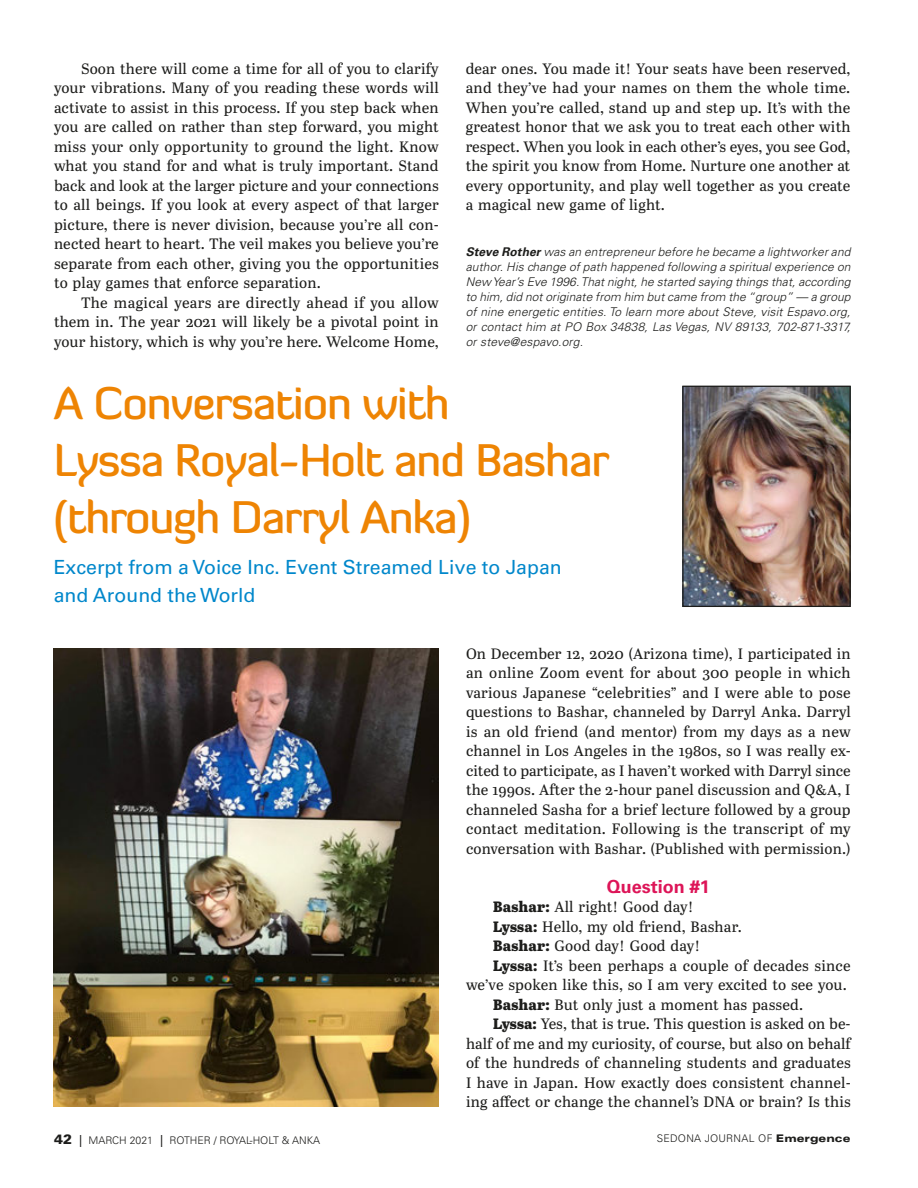
<style>
.page{position:relative;width:918px;height:1188px;background:#fff}
.page>*{position:absolute;margin:0;border:0;box-sizing:border-box;transform-origin:0 0}
.t1{font:500 45px/57px "Diavlo";letter-spacing:-.025em;color:#ee8403}
.t2{font:19.5px/28.5px "Univers LT Std";color:#0087cb}
.t3{font:700 18px "Univers LT Std";color:#dd1558}
.t4{font:15px/19.5px "Abril Text";color:#1d1d1b;text-align:justify}
.t5{font:italic 300 12px/15px "Univers LT Std";letter-spacing:.015em;color:#1d1d1b;text-align:justify}
.t6{font:300 10.5px "Univers LT Std";color:#1d1d1b}
.t7{font:300 10.5px "Univers LT Std";letter-spacing:.03em;color:#1d1d1b}
.s1{font-weight:700}
.s2{font-weight:800}
.s3{font-weight:900;font-size:13.5px}
.s4{font-weight:400;font-size:12px}
.s5{font-weight:900;font-stretch:expanded}
</style>
<div class="page">
<img style="left:684px;top:388px;width:165px;height:217px">
<div style="left:682px;top:386px;width:169px;height:221px;border:1px solid #1d1d1b"></div>
<img style="left:53px;top:648px;width:386px;height:459px">
<p class="t4" style="left:54px;top:58px;width:386px;text-indent:27px">Soon there will come a time for all of you to clarify your vibrations. Many of you reading these words will activate to assist in this process. If you step back when you are called on rather than step forward, you might miss your only opportunity to ground the light. Know what you stand for and what is truly important. Stand back and look at the larger picture and your connections to all beings. If you look at every aspect of that larger picture, there is never division, because you’re all con&shy;nected heart to heart. The veil makes you believe you’re separate from each other, giving you the opportunities to play games that enforce separation.</p>
<p class="t4" style="left:54px;top:292px;width:386px;text-indent:27px">The magical years are directly ahead if you allow them in. The year 2021 will likely be a pivotal point in your history, which is why you’re here. Welcome Home,</p>
<p class="t4" style="left:466px;top:58px;width:386px">dear ones. You made it! Your seats have been reserved, and they’ve had your names on them the whole time.<br>When you’re called, stand up and step up. It’s with the greatest honor that we ask you to treat each other with respect. When you look in each other’s eyes, you see God, the spirit you know from Home. Nurture one another at every opportunity, and play well together as you create a magical new game of light.</p>
<p class="t5" style="left:466px;top:245px;width:386px"><span class="s1">Steve Rother</span> was an entrepreneur before he became a lightworker and author. His change of path happened following a spiritual experience on New Year’s Eve 1996. That night, he started saying things that, according to him, did not originate from him but came from the “group” — a group of nine energetic entities. To learn more about Steve, visit Espavo.org, or contact him at PO Box 34838, Las Vegas, NV 89133, 702-871-3317, or steve@espavo.org.</p>
<h1 class="t1" style="left:54px;top:374px;width:557px">A Conversation with<br>Lyssa Royal-Holt and Bashar (through Darryl Anka)</h1>
<h2 class="t2" style="left:54px;top:553px;width:510px">Excerpt from a Voice Inc. Event Streamed Live to Japan and Around the World</h2>
<p class="t4" style="left:466px;top:643px;width:386px">On December 12, 2020 (Arizona time), I participated in an online Zoom event for about 300 people in which various Japanese “celebrities” and I were able to pose questions to Bashar, channeled by Darryl Anka. Darryl is an old friend (and mentor) from my days as a new channel in Los Angeles in the 1980s, so I was really ex&shy;cited to participate, as I haven’t worked with Darryl since the 1990s. After the 2-hour panel discussion and Q&amp;A, I channeled Sasha for a brief lecture followed by a group contact meditation. Following is the transcript of my conversation with Bashar. (Published with permission.)</p>
<p class="t3" style="left:607px;top:876px;width:105px">Question #1</p>
<p class="t4" style="left:493px;top:896px;width:202px"><span class="s2">Bashar:</span> All right! Good day!</p>
<p class="t4" style="left:493px;top:916px;width:251px"><span class="s2">Lyssa:</span> Hello, my old friend, Bashar.</p>
<p class="t4" style="left:493px;top:935px;width:209px"><span class="s2">Bashar:</span> Good day! Good day!</p>
<p class="t4" style="left:493px;top:955px;width:359px"><span class="s2">Lyssa:</span> It’s been perhaps a couple of decades since</p>
<p class="t4" style="left:466px;top:974px;width:382px">we’ve spoken like this, so I am very excited to see you.</p>
<p class="t4" style="left:493px;top:994px;width:312px"><span class="s2">Bashar:</span> But only just a moment has passed.</p>
<p class="t4" style="left:493px;top:1013px;width:359px"><span class="s2">Lyssa:</span> Yes, that is true. This question is asked on be-</p>
<p class="t4" style="left:466px;top:1033px;width:387px">half of me and my curiosity, of course, but also on behalf</p>
<p class="t4" style="left:466px;top:1052px;width:386px">of the hundreds of channeling students and graduates</p>
<p class="t4" style="left:466px;top:1072px;width:386px">I have in Japan. How exactly does consistent channel-</p>
<p class="t4" style="left:466px;top:1091px;width:386px">ing affect or change the channel’s DNA or brain? Is this</p>
<p class="t6" style="left:54px;top:1134px;width:268px"><span class="s3">42</span> <span class="s4">|</span> MARCH 2021 <span class="s4">|</span> ROTHER / ROYAL-HOLT &amp; ANKA</p>
<p class="t7" style="left:657px;top:1132px;width:195px">SEDONA JOURNAL OF <span class="s5">Emergence</span></p>
</div>
